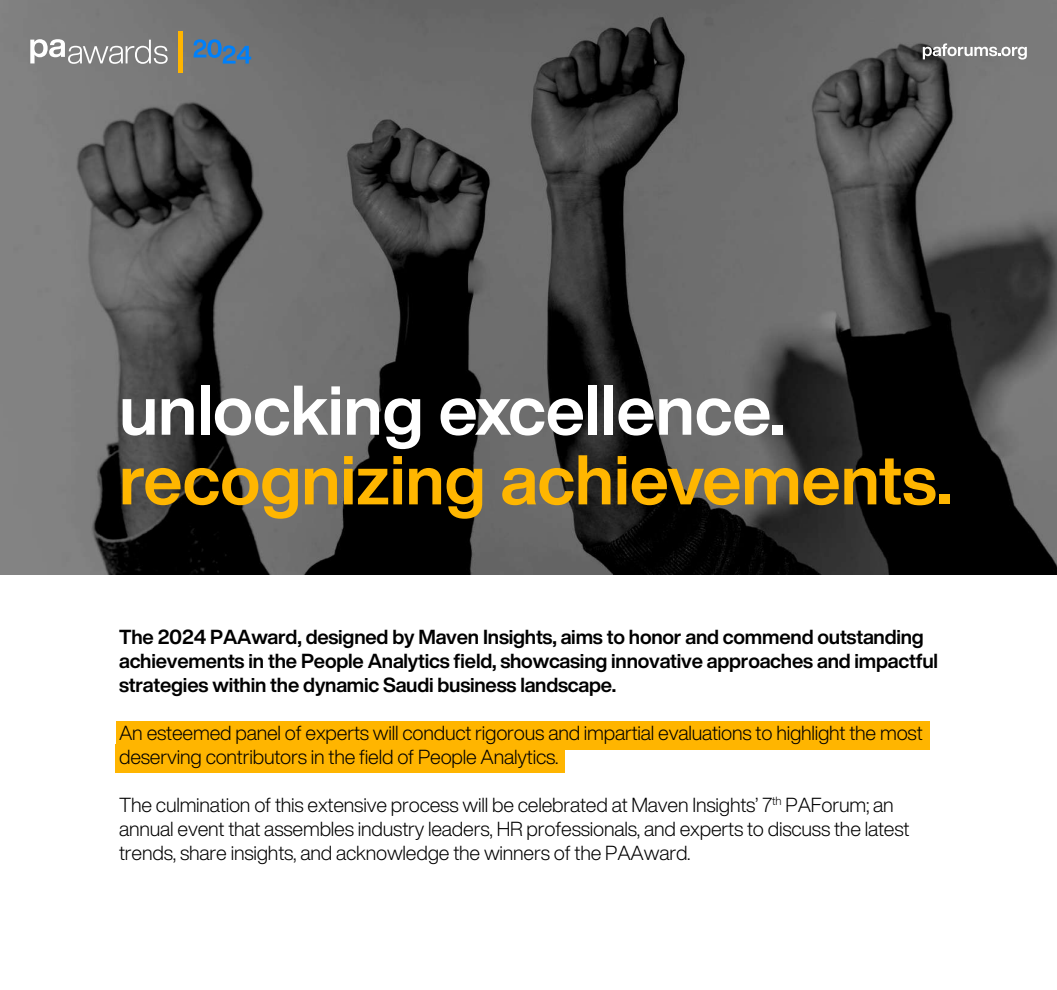
<style>
.page{position:relative;width:1057px;height:990px;background:#fff}
.page>*{position:absolute;margin:0;border:0;box-sizing:border-box;transform-origin:0 0}
.t1{font:700 69px "Helvetica Now Display";color:#ffb600}
.t2{font:700 69px "Helvetica Now Display";color:#fff}
.t3{font:300 20px/24px "Helvetica Now Display";letter-spacing:-.01em;color:#000}
.t4{font:700 20px/24px "Helvetica Now Display";letter-spacing:-.01em;color:#000}
</style>
<div class="page">
<div style="left:116px;top:721px;width:813px;height:29px;background:#ffb500"></div>
<div style="left:116px;top:745px;width:448px;height:28px;background:#ffb500"></div>
<img style="left:0;top:0;width:1056px;height:575px">
<svg style="left:922px;top:43px;width:104px;height:17px"></svg>
<div style="left:178px;top:31px;width:5px;height:42px;background:#ffb500"></div>
<svg style="left:30px;top:39px;width:138px;height:25px"></svg>
<svg style="left:193px;top:39px;width:58px;height:25px"></svg>
<h1 class="t2" style="left:119px;top:362px;width:667px">unlocking excellence.</h1>
<h1 class="t1" style="left:119px;top:432px;width:834px">recognizing achievements.</h1>
<p class="t4" style="left:119px;top:625px;width:820px">The 2024 PAAward, designed by Maven Insights, aims to honor and commend outstanding achievements in the People Analytics field, showcasing innovative approaches and impactful strategies within the dynamic Saudi business landscape.</p>
<p class="t3" style="left:119px;top:721px;width:805px">An esteemed panel of experts will conduct rigorous and impartial evaluations to highlight the most deserving contributors in the field of People Analytics.</p>
<p class="t3" style="left:119px;top:793px;width:791px">The culmination of this extensive process will be celebrated at Maven Insights’ 7<sup>th</sup> PAForum; an annual event that assembles industry leaders, HR professionals, and experts to discuss the latest trends, share insights, and acknowledge the winners of the PAAward.</p>
</div>
